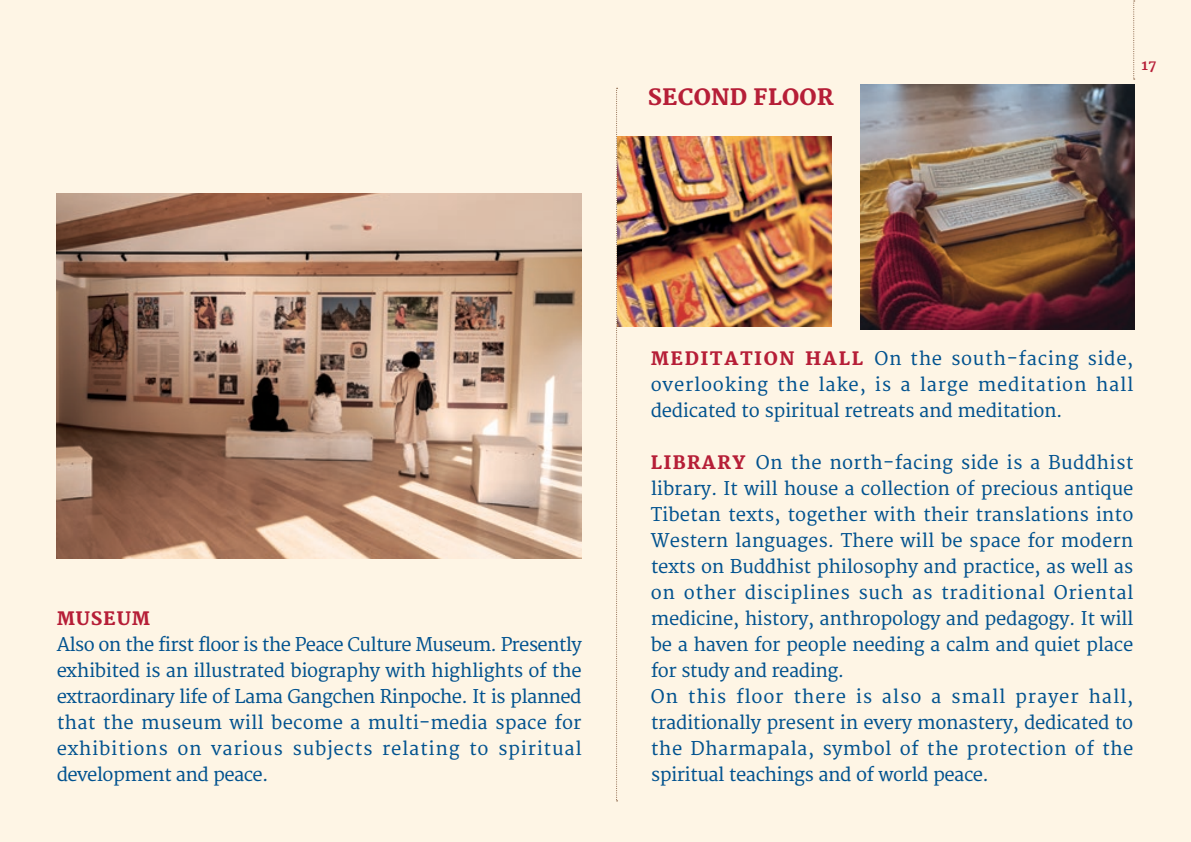
<style>
.page{position:relative;width:1191px;height:842px;background:#fef5e5}
.page>*{position:absolute;margin:0;border:0;box-sizing:border-box;transform-origin:0 0}
.Titolos{font:800 22px "Merriweather";letter-spacing:.01em;color:#b61e37}
.TEXT_merriweather{font:18.4px/26px "Merriweather";letter-spacing:-.02em;color:#01528f;text-align:justify}
.Titolos-2{font:800 18px "Merriweather";letter-spacing:.05em;color:#b61e37}
.t1{font:700 14px "Merriweather";color:#b61e37}
.s1{font-weight:800;font-size:18px;color:#b61e37}
</style>
<div class="page">
<svg style="left:1133px;top:1px;width:1px;height:79px"></svg>
<img style="left:56px;top:194px;width:525px;height:364px">
<img style="left:860px;top:84px;width:274px;height:245px">
<img style="left:617px;top:137px;width:214px;height:190px">
<svg style="left:616px;top:88px;width:1px;height:713px"></svg>
<p class="Titolos" style="left:648px;top:85px;width:187px">SECOND FLOOR</p>
<p class="t1" style="left:1141px;top:56px;width:17px">17</p>
<p class="Titolos-2" style="left:57px;top:608px;width:95px">MUSEUM</p>
<p class="TEXT_merriweather" style="left:57px;top:633px;width:526px">Also on the first floor is the Peace Culture Museum. Presently exhibited is an illustrated biography with highlights of the extraordinary life of Lama Gangchen Rinpoche. It is planned that the museum will become a multi-media space for exhibitions on various subjects relating to spiritual development and peace.</p>
<p class="TEXT_merriweather" style="left:651px;top:347px;width:484px"><span class="s1">MEDITATION HALL</span> On the south-facing side, overlooking the lake, is a large meditation hall dedicated to spiritual retreats and meditation.</p>
<p class="TEXT_merriweather" style="left:651px;top:451px;width:484px"><span class="s1">LIBRARY</span> On the north-facing side is a Buddhist library. It will house a collection of precious antique Tibetan texts, together with their translations into Western languages. There will be space for modern texts on Buddhist philosophy and practice, as well as on other disciplines such as traditional Oriental medicine, history, anthropology and pedagogy. It will be a haven for people needing a calm and quiet place for study and reading.</p>
<p class="TEXT_merriweather" style="left:651px;top:685px;width:484px">On this floor there is also a small prayer hall, traditionally present in every monastery, dedicated to the Dharmapala, symbol of the protection of the spiritual teachings and of world peace.</p>
</div>
